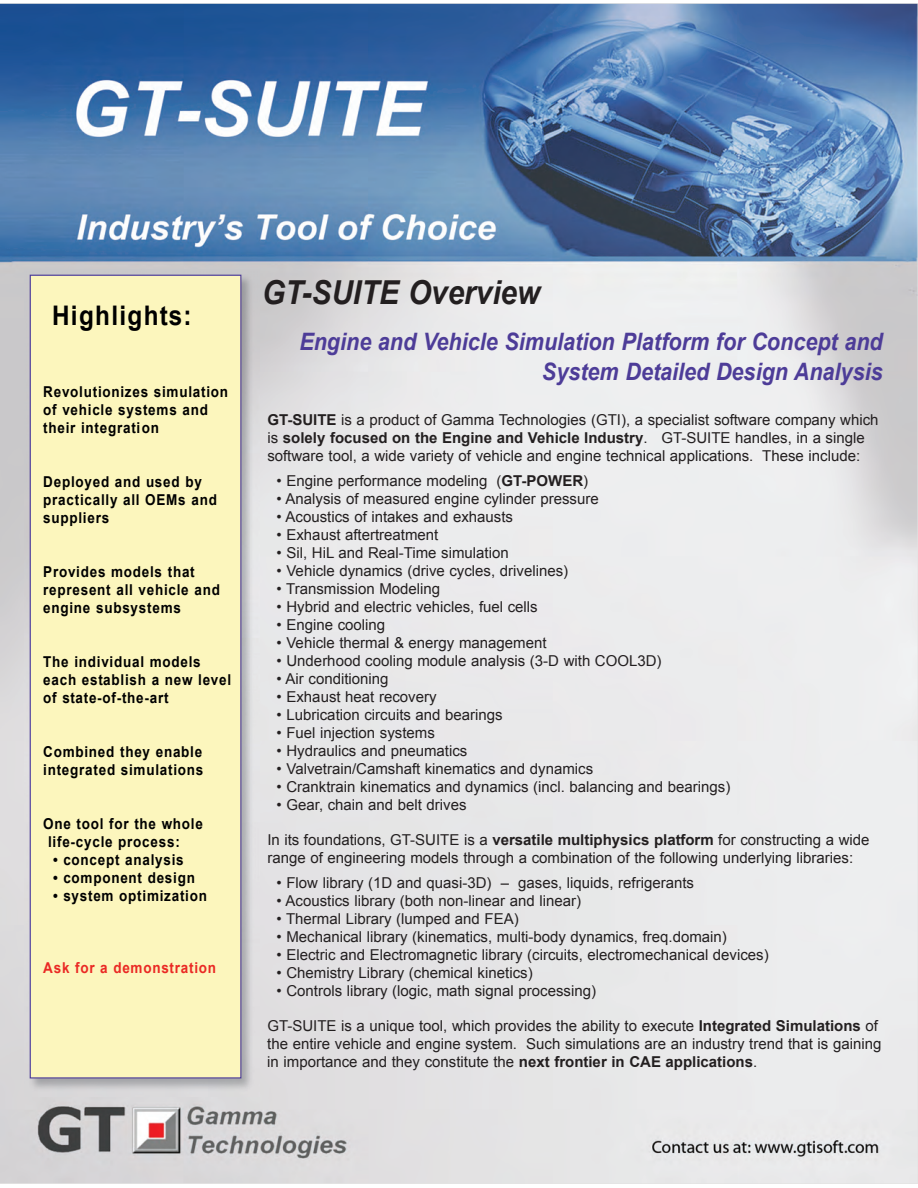
<style>
.page{position:relative;width:918px;height:1188px;background:#fff}
.page>*{position:absolute;margin:0;border:0;box-sizing:border-box;transform-origin:0 0}
.t1{font:italic 700 33px "Arial";color:#231f20;scale:.9 1}
.t2{font:700 27px "Arial";letter-spacing:.055em;color:#000;scale:.9 1}
.t3{font:italic 700 24px/30px "Arial";color:#4d3c98;text-align:right;scale:.9 1}
.t4{font:15px/18px "Arial";color:#231f20}
.t5{font:700 15px/18px "Arial";letter-spacing:.055em;color:#000;scale:.9 1}
.t6{font:700 15px "Arial";letter-spacing:.055em;color:#ea2924;scale:.9 1}
.s1{font-weight:700}
</style>
<div class="page">
<img style="left:0;top:4px;width:918px;height:1179px">
<img style="left:24px;top:270px;width:236px;height:826px">
<div style="left:31px;top:276px;width:209px;height:801px;background:#fcf6bd"></div>
<div style="left:30px;top:275px;width:211px;height:803px;border:1px solid #4d3c98"></div>
<h2 class="t2" style="left:52px;top:300px;width:157px">Highlights:</h2>
<p class="t5" style="left:43px;top:383px;width:207px">Revolutionizes simulation of vehicle systems and their integration</p>
<p class="t5" style="left:43px;top:473px;width:194px">Deployed and used by practically all OEMs and suppliers</p>
<p class="t5" style="left:43px;top:563px;width:198px">Provides models that represent all vehicle and engine subsystems</p>
<p class="t5" style="left:43px;top:653px;width:210px">The individual models each establish a new level of state-of-the-art</p>
<p class="t5" style="left:43px;top:743px;width:179px">Combined they enable integrated simulations</p>
<p class="t5" style="left:48px;top:815px;width:174px;text-indent:-5px">One tool for the whole life-cycle process:</p>
<p class="t5" style="left:53px;top:851px;width:147px">• concept analysis</p>
<p class="t5" style="left:53px;top:869px;width:159px">• component design</p>
<p class="t5" style="left:53px;top:887px;width:173px">• system optimization</p>
<p class="t6" style="left:43px;top:959px;width:194px">Ask for a demonstration</p>
<h1 class="t1" style="left:262px;top:274px;width:311px">GT-SUITE Overview</h1>
<h3 class="t3" style="left:299px;top:326px;width:650px">Engine and Vehicle Simulation Platform for Concept and<br>System Detailed Design Analysis</h3>
<p class="t4" style="left:267px;top:411px;width:613px"><span class="s1">GT-SUITE</span> is a product of Gamma Technologies (GTI), a specialist software company which is <span class="s1">solely focused on the Engine and Vehicle Industry</span>. GT-SUITE handles, in a single software tool, a wide variety of vehicle and engine technical applications. These include:</p>
<p class="t4" style="left:277px;top:472px;width:313px">• Engine performance modeling (<span class="s1">GT-POWER</span>)</p>
<p class="t4" style="left:277px;top:490px;width:324px">• Analysis of measured engine cylinder pressure</p>
<p class="t4" style="left:277px;top:508px;width:238px">• Acoustics of intakes and exhausts</p>
<p class="t4" style="left:277px;top:526px;width:163px">• Exhaust aftertreatment</p>
<p class="t4" style="left:277px;top:544px;width:234px">• Sil, HiL and Real-Time simulation</p>
<p class="t4" style="left:277px;top:562px;width:293px">• Vehicle dynamics (drive cycles, drivelines)</p>
<p class="t4" style="left:277px;top:580px;width:165px">• Transmission Modeling</p>
<p class="t4" style="left:277px;top:598px;width:263px">• Hybrid and electric vehicles, fuel cells</p>
<p class="t4" style="left:277px;top:616px;width:110px">• Engine cooling</p>
<p class="t4" style="left:277px;top:634px;width:271px">• Vehicle thermal &amp; energy management</p>
<p class="t4" style="left:277px;top:652px;width:386px">• Underhood cooling module analysis (3-D with COOL3D)</p>
<p class="t4" style="left:277px;top:670px;width:113px">• Air conditioning</p>
<p class="t4" style="left:277px;top:688px;width:161px">• Exhaust heat recovery</p>
<p class="t4" style="left:277px;top:706px;width:227px">• Lubrication circuits and bearings</p>
<p class="t4" style="left:277px;top:724px;width:160px">• Fuel injection systems</p>
<p class="t4" style="left:277px;top:742px;width:192px">• Hydraulics and pneumatics</p>
<p class="t4" style="left:277px;top:760px;width:318px">• Valvetrain/Camshaft kinematics and dynamics</p>
<p class="t4" style="left:277px;top:778px;width:455px">• Cranktrain kinematics and dynamics (incl. balancing and bearings)</p>
<p class="t4" style="left:277px;top:796px;width:191px">• Gear, chain and belt drives</p>
<p class="t4" style="left:267px;top:831px;width:604px">In its foundations, GT-SUITE is a <span class="s1">versatile multiphysics platform</span> for constructing a wide range of engineering models through a combination of the following underlying libraries:</p>
<p class="t4" style="left:277px;top:874px;width:419px">• Flow library (1D and quasi-3D) – gases, liquids, refrigerants</p>
<p class="t4" style="left:277px;top:892px;width:306px">• Acoustics library (both non-linear and linear)</p>
<p class="t4" style="left:277px;top:910px;width:244px">• Thermal Library (lumped and FEA)</p>
<p class="t4" style="left:277px;top:928px;width:452px">• Mechanical library (kinematics, multi-body dynamics, freq.domain)</p>
<p class="t4" style="left:277px;top:946px;width:494px">• Electric and Electromagnetic library (circuits, electromechanical devices)</p>
<p class="t4" style="left:277px;top:964px;width:258px">• Chemistry Library (chemical kinetics)</p>
<p class="t4" style="left:277px;top:982px;width:321px">• Controls library (logic, math signal processing)</p>
<p class="t4" style="left:267px;top:1017px;width:616px">GT-SUITE is a unique tool, which provides the ability to execute <span class="s1">Integrated Simulations</span> of the entire vehicle and engine system. Such simulations are an industry trend that is gaining in importance and they constitute the <span class="s1">next frontier in CAE applications</span>.</p>
</div>
